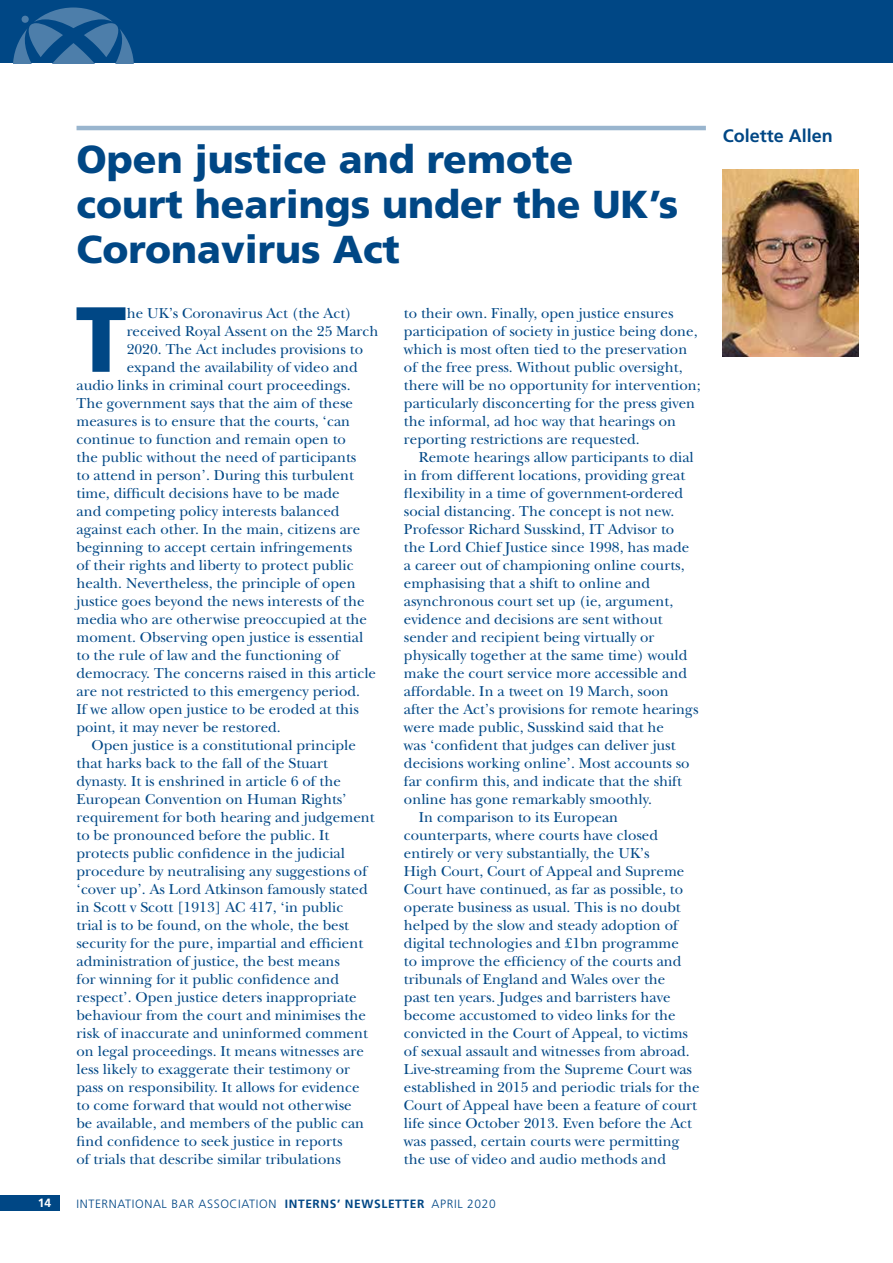
<style>
.page{position:relative;width:893px;height:1263px;background:#fff}
.page>*{position:absolute;margin:0;border:0;box-sizing:border-box;transform-origin:0 0}
.t1{font:900 92.4px "Frutiger";color:#004785}
.t2{font:900 39px/45px "Frutiger";color:#004785}
.t3{font:700 18px "Frutiger";color:#004785}
.t4{font:15px/18px "New Baskerville";color:#004785}
.t5{font:300 12px "Frutiger";letter-spacing:.05em;color:#004785}
.t6{font:700 12px "Frutiger";color:#fff}
.s1{font-weight:700}
</style>
<div class="page">
<div style="left:0;top:1195px;width:60px;height:16px;background:#004785"></div>
<div style="left:0;top:0;width:893px;height:63px;background:#004785"></div>
<svg style="left:13px;top:8px;width:121px;height:55px"></svg>
<hr style="left:77px;top:126px;width:629px;height:4px;background:#99b5ce">
<img style="left:723px;top:169px;width:136px;height:187px">
<h2 class="t2" style="left:77px;top:136px;width:603px">Open justice and remote court hearings under the UK’s<br>Coronavirus Act</h2>
<h1 class="t1" style="left:75px;top:284px;width:53px">T</h1>
<p class="t4" style="left:127px;top:304px;width:227px">he UK’s Coronavirus Act (the Act)</p>
<p class="t4" style="left:127px;top:322px;width:253px">received Royal Assent on the 25 March</p>
<p class="t4" style="left:127px;top:340px;width:238px">2020. The Act includes provisions to</p>
<p class="t4" style="left:127px;top:358px;width:233px">expand the availability of video and</p>
<p class="t4" style="left:77px;top:376px;width:276px">audio links in criminal court proceedings.</p>
<p class="t4" style="left:77px;top:394px;width:278px">The government says that the aim of these</p>
<p class="t4" style="left:77px;top:412px;width:275px">measures is to ensure that the courts, ‘can</p>
<p class="t4" style="left:77px;top:430px;width:271px">continue to function and remain open to</p>
<p class="t4" style="left:77px;top:448px;width:281px">the public without the need of participants</p>
<p class="t4" style="left:77px;top:466px;width:279px">to attend in person’. During this turbulent</p>
<p class="t4" style="left:77px;top:484px;width:265px">time, difficult decisions have to be made</p>
<p class="t4" style="left:77px;top:502px;width:265px">and competing policy interests balanced</p>
<p class="t4" style="left:77px;top:520px;width:285px">against each other. In the main, citizens are</p>
<p class="t4" style="left:77px;top:538px;width:277px">beginning to accept certain infringements</p>
<p class="t4" style="left:77px;top:556px;width:279px">of their rights and liberty to protect public</p>
<p class="t4" style="left:77px;top:574px;width:281px">health. Nevertheless, the principle of open</p>
<p class="t4" style="left:77px;top:592px;width:289px">justice goes beyond the news interests of the</p>
<p class="t4" style="left:77px;top:610px;width:292px">media who are otherwise preoccupied at the</p>
<p class="t4" style="left:77px;top:628px;width:288px">moment. Observing open justice is essential</p>
<p class="t4" style="left:77px;top:646px;width:264px">to the rule of law and the functioning of</p>
<p class="t4" style="left:77px;top:664px;width:301px">democracy. The concerns raised in this article</p>
<p class="t4" style="left:77px;top:682px;width:285px">are not restricted to this emergency period.</p>
<p class="t4" style="left:77px;top:700px;width:284px">If we allow open justice to be eroded at this</p>
<p class="t4" style="left:77px;top:718px;width:206px">point, it may never be restored.</p>
<p class="t4" style="left:91px;top:736px;width:266px">Open justice is a constitutional principle</p>
<p class="t4" style="left:77px;top:754px;width:253px">that harks back to the fall of the Stuart</p>
<p class="t4" style="left:77px;top:772px;width:266px">dynasty. It is enshrined in article 6 of the</p>
<p class="t4" style="left:77px;top:790px;width:272px">European Convention on Human Rights’</p>
<p class="t4" style="left:77px;top:808px;width:300px">requirement for both hearing and judgement</p>
<p class="t4" style="left:77px;top:826px;width:254px">to be pronounced before the public. It</p>
<p class="t4" style="left:77px;top:844px;width:270px">protects public confidence in the judicial</p>
<p class="t4" style="left:77px;top:862px;width:292px">procedure by neutralising any suggestions of</p>
<p class="t4" style="left:77px;top:880px;width:293px">‘cover up’. As Lord Atkinson famously stated</p>
<p class="t4" style="left:77px;top:898px;width:268px">in Scott v Scott [1913] AC 417, ‘in public</p>
<p class="t4" style="left:77px;top:916px;width:274px">trial is to be found, on the whole, the best</p>
<p class="t4" style="left:77px;top:934px;width:288px">security for the pure, impartial and efficient</p>
<p class="t4" style="left:77px;top:952px;width:265px">administration of justice, the best means</p>
<p class="t4" style="left:77px;top:970px;width:264px">for winning for it public confidence and</p>
<p class="t4" style="left:77px;top:988px;width:282px">respect’. Open justice deters inappropriate</p>
<p class="t4" style="left:77px;top:1006px;width:291px">behaviour from the court and minimises the</p>
<p class="t4" style="left:77px;top:1024px;width:293px">risk of inaccurate and uninformed comment</p>
<p class="t4" style="left:77px;top:1042px;width:289px">on legal proceedings. It means witnesses are</p>
<p class="t4" style="left:77px;top:1060px;width:275px">less likely to exaggerate their testimony or</p>
<p class="t4" style="left:77px;top:1078px;width:285px">pass on responsibility. It allows for evidence</p>
<p class="t4" style="left:77px;top:1096px;width:277px">to come forward that would not otherwise</p>
<p class="t4" style="left:77px;top:1114px;width:289px">be available, and members of the public can</p>
<p class="t4" style="left:77px;top:1132px;width:267px">find confidence to seek justice in reports</p>
<p class="t4" style="left:77px;top:1150px;width:266px">of trials that describe similar tribulations</p>
<p class="t4" style="left:404px;top:304px;width:298px">to their own. Finally, open justice ensures participation of society in justice being done, which is most often tied to the preservation of the free press. Without public oversight, there will be no opportunity for intervention; particularly disconcerting for the press given the informal, ad hoc way that hearings on reporting restrictions are requested.</p>
<p class="t4" style="left:419px;top:448px;width:276px">Remote hearings allow participants to dial</p>
<p class="t4" style="left:404px;top:466px;width:283px">in from different locations, providing great</p>
<p class="t4" style="left:404px;top:484px;width:281px">flexibility in a time of government-ordered</p>
<p class="t4" style="left:404px;top:502px;width:272px">social distancing. The concept is not new.</p>
<p class="t4" style="left:404px;top:520px;width:272px">Professor Richard Susskind, IT Advisor to</p>
<p class="t4" style="left:404px;top:538px;width:287px">the Lord Chief Justice since 1998, has made</p>
<p class="t4" style="left:404px;top:556px;width:282px">a career out of championing online courts,</p>
<p class="t4" style="left:404px;top:574px;width:248px">emphasising that a shift to online and</p>
<p class="t4" style="left:404px;top:592px;width:271px">asynchronous court set up (ie, argument,</p>
<p class="t4" style="left:404px;top:610px;width:260px">evidence and decisions are sent without</p>
<p class="t4" style="left:404px;top:628px;width:252px">sender and recipient being virtually or</p>
<p class="t4" style="left:404px;top:646px;width:285px">physically together at the same time) would</p>
<p class="t4" style="left:404px;top:664px;width:285px">make the court service more accessible and</p>
<p class="t4" style="left:404px;top:682px;width:266px">affordable. In a tweet on 19 March, soon</p>
<p class="t4" style="left:404px;top:700px;width:296px">after the Act’s provisions for remote hearings</p>
<p class="t4" style="left:404px;top:718px;width:262px">were made public, Susskind said that he</p>
<p class="t4" style="left:404px;top:736px;width:273px">was ‘confident that judges can deliver just</p>
<p class="t4" style="left:404px;top:754px;width:287px">decisions working online’. Most accounts so</p>
<p class="t4" style="left:404px;top:772px;width:279px">far confirm this, and indicate that the shift</p>
<p class="t4" style="left:404px;top:790px;width:249px">online has gone remarkably smoothly.</p>
<p class="t4" style="left:419px;top:808px;width:201px">In comparison to its European</p>
<p class="t4" style="left:404px;top:826px;width:256px">counterparts, where courts have closed</p>
<p class="t4" style="left:404px;top:844px;width:247px">entirely or very substantially, the UK’s</p>
<p class="t4" style="left:404px;top:862px;width:282px">High Court, Court of Appeal and Supreme</p>
<p class="t4" style="left:404px;top:880px;width:281px">Court have continued, as far as possible, to</p>
<p class="t4" style="left:404px;top:898px;width:278px">operate business as usual. This is no doubt</p>
<p class="t4" style="left:404px;top:916px;width:275px">helped by the slow and steady adoption of</p>
<p class="t4" style="left:404px;top:934px;width:277px">digital technologies and £1bn programme</p>
<p class="t4" style="left:404px;top:952px;width:279px">to improve the efficiency of the courts and</p>
<p class="t4" style="left:404px;top:970px;width:263px">tribunals of England and Wales over the</p>
<p class="t4" style="left:404px;top:988px;width:268px">past ten years. Judges and barristers have</p>
<p class="t4" style="left:404px;top:1006px;width:273px">become accustomed to video links for the</p>
<p class="t4" style="left:404px;top:1024px;width:285px">convicted in the Court of Appeal, to victims</p>
<p class="t4" style="left:404px;top:1042px;width:287px">of sexual assault and witnesses from abroad.</p>
<p class="t4" style="left:404px;top:1060px;width:290px">Live-streaming from the Supreme Court was</p>
<p class="t4" style="left:404px;top:1078px;width:297px">established in 2015 and periodic trials for the</p>
<p class="t4" style="left:404px;top:1096px;width:295px">Court of Appeal have been a feature of court</p>
<p class="t4" style="left:404px;top:1114px;width:289px">life since October 2013. Even before the Act</p>
<p class="t4" style="left:404px;top:1132px;width:277px">was passed, certain courts were permitting</p>
<p class="t4" style="left:404px;top:1150px;width:264px">the use of video and audio methods and</p>
<p class="t6" style="left:38px;top:1196px;width:15px">14</p>
<p class="t5" style="left:77px;top:1196px;width:421px">INTERNATIONAL BAR ASSOCIATION <span class="s1">INTERNS’ NEWSLETTER</span> APRIL 2020</p>
<p class="t3" style="left:723px;top:125px;width:112px">Colette Allen</p>
</div>
